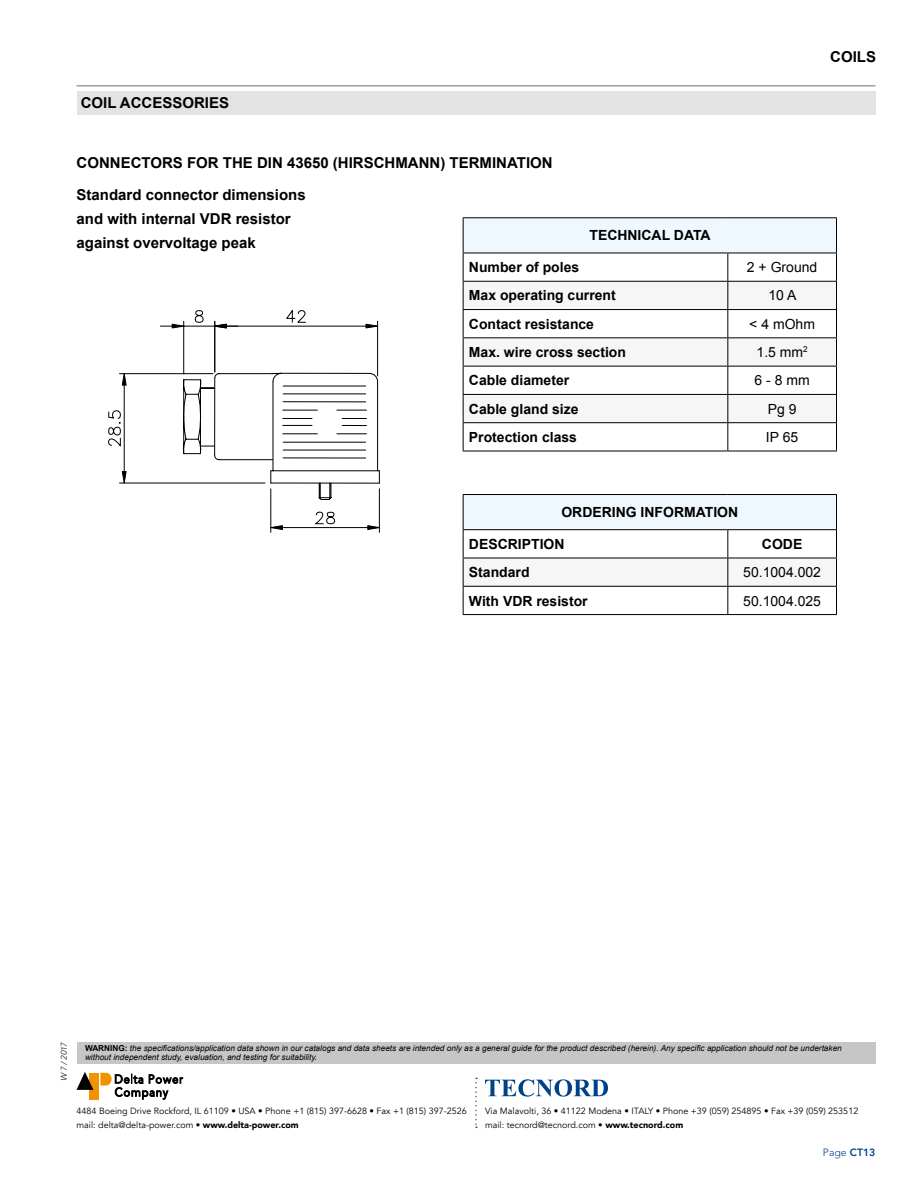
<style>
.page{position:relative;width:918px;height:1188px;background:#fff}
.page>*{position:absolute;margin:0;border:0;box-sizing:border-box;transform-origin:0 0}
.t1{font:700 15px/24px "Arial";color:#000}
.t2{font:700 13.95px "Arial";color:#000}
.t3{font:13.95px "Arial";color:#000}
.t4{font:300 10.5px "Avenir LT Std";color:#004289}
.t5{font:9px/13.5px "Avenir";color:#000}
.t6{font:italic 8.25px/9.9px "Arial";color:#000}
.t7{font:italic 300 8.25px "Avenir LT Std";color:#000}
.s1{font-weight:700;font-style:normal}
.s2{font-weight:900}
.s3{font-weight:800}
</style>
<div class="page">
<svg style="left:490px;top:1079px;width:118px;height:18px"></svg>
<svg style="left:475px;top:1078px;width:2px;height:50px"></svg>
<div style="left:77px;top:1043px;width:798px;height:21px;background:#c6c6c6"></div>
<div style="left:89px;top:1073px;width:10px;height:26px;background:#f39200"></div>
<svg style="left:77px;top:1072px;width:16px;height:18px"></svg>
<svg style="left:100px;top:1073px;width:84px;height:27px"></svg>
<div style="left:77px;top:91px;width:798px;height:23px;background:#e3e3e3"></div>
<hr style="left:77px;top:85px;width:798px;height:2px;background:#9d9d9c">
<hr style="left:124px;top:385px;width:1px;height:87px;background:#000">
<hr style="left:119px;top:483px;width:146px;height:1px;background:#000">
<hr style="left:119px;top:373px;width:94px;height:1px;background:#000">
<svg style="left:122px;top:373px;width:5px;height:13px"></svg>
<svg style="left:108px;top:410px;width:19px;height:74px"></svg>
<hr style="left:184px;top:326px;width:31px;height:1px;background:#000">
<hr style="left:183px;top:321px;width:1px;height:53px;background:#000">
<svg style="left:160px;top:310px;width:44px;height:19px"></svg>
<hr style="left:226px;top:326px;width:140px;height:1px;background:#000">
<hr style="left:377px;top:321px;width:1px;height:55px;background:#000">
<hr style="left:214px;top:321px;width:1px;height:51px;background:#000">
<svg style="left:211px;top:323px;width:27px;height:6px"></svg>
<svg style="left:285px;top:310px;width:94px;height:19px"></svg>
<svg style="left:183px;top:372px;width:197px;height:161px"></svg>
<div style="left:463px;top:218px;width:374px;height:35px;background:#eef8fe"></div>
<svg style="left:464px;top:254px;width:372px;height:197px"></svg>
<svg style="left:464px;top:282px;width:372px;height:140px;fill:#f6f6f6"></svg>
<hr style="left:463px;top:217px;width:265px;height:1px;background:#000">
<hr style="left:463px;top:218px;width:1px;height:35px;background:#000">
<hr style="left:728px;top:217px;width:109px;height:1px;background:#000">
<hr style="left:836px;top:218px;width:1px;height:35px;background:#000">
<hr style="left:463px;top:253px;width:265px;height:1px;background:#000">
<hr style="left:728px;top:253px;width:109px;height:1px;background:#000">
<hr style="left:463px;top:281px;width:265px;height:1px;background:#000">
<hr style="left:728px;top:281px;width:109px;height:1px;background:#000">
<hr style="left:463px;top:309px;width:265px;height:1px;background:#000">
<hr style="left:728px;top:309px;width:109px;height:1px;background:#000">
<hr style="left:463px;top:337px;width:265px;height:1px;background:#000">
<hr style="left:728px;top:337px;width:109px;height:1px;background:#000">
<hr style="left:463px;top:366px;width:265px;height:1px;background:#000">
<hr style="left:728px;top:366px;width:109px;height:1px;background:#000">
<hr style="left:463px;top:394px;width:265px;height:1px;background:#000">
<hr style="left:728px;top:394px;width:109px;height:1px;background:#000">
<hr style="left:463px;top:422px;width:265px;height:1px;background:#000">
<svg style="left:463px;top:253px;width:1px;height:198px"></svg>
<hr style="left:728px;top:422px;width:109px;height:1px;background:#000">
<svg style="left:727px;top:253px;width:1px;height:198px"></svg>
<svg style="left:836px;top:253px;width:1px;height:198px"></svg>
<hr style="left:463px;top:451px;width:265px;height:1px;background:#000">
<hr style="left:728px;top:451px;width:109px;height:1px;background:#000">
<div style="left:463px;top:495px;width:374px;height:35px;background:#eef8fe"></div>
<hr style="left:463px;top:494px;width:265px;height:1px;background:#000">
<hr style="left:463px;top:495px;width:1px;height:34px;background:#000">
<hr style="left:728px;top:494px;width:109px;height:1px;background:#000">
<hr style="left:836px;top:495px;width:1px;height:34px;background:#000">
<hr style="left:463px;top:529px;width:265px;height:1px;background:#000">
<hr style="left:728px;top:529px;width:109px;height:1px;background:#000">
<svg style="left:463px;top:530px;width:374px;height:84px"></svg>
<hr style="left:463px;top:614px;width:265px;height:1px;background:#000">
<hr style="left:728px;top:614px;width:109px;height:1px;background:#000">
<h1 class="t1" style="left:81px;top:91px;width:150px">COIL ACCESSORIES</h1>
<h1 class="t1" style="left:830px;top:45px;width:47px">COILS</h1>
<h1 class="t1" style="left:77px;top:151px;width:478px">CONNECTORS FOR THE DIN 43650 (HIRSCHMANN) TERMINATION</h1>
<h1 class="t1" style="left:77px;top:183px;width:231px">Standard connector dimensions and with internal VDR resistor against overvoltage peak</h1>
<h2 class="t2" style="left:589px;top:226px;width:123px">TECHNICAL DATA</h2>
<h2 class="t2" style="left:469px;top:258px;width:112px">Number of poles</h2>
<h2 class="t3" style="left:747px;top:258px;width:72px">2 + Ground</h2>
<h2 class="t2" style="left:469px;top:286px;width:148px">Max operating current</h2>
<h2 class="t3" style="left:769px;top:286px;width:29px">10 A</h2>
<h2 class="t2" style="left:469px;top:315px;width:127px">Contact resistance</h2>
<h2 class="t3" style="left:749px;top:315px;width:67px">&lt; 4 mOhm</h2>
<h2 class="t2" style="left:469px;top:343px;width:158px">Max. wire cross section</h2>
<h2 class="t3" style="left:757px;top:343px;width:53px">1.5 mm<sup>2</sup></h2>
<h2 class="t2" style="left:469px;top:371px;width:102px">Cable diameter</h2>
<h2 class="t3" style="left:755px;top:371px;width:57px">6 - 8 mm</h2>
<h2 class="t2" style="left:469px;top:400px;width:111px">Cable gland size</h2>
<h2 class="t3" style="left:768px;top:400px;width:30px">Pg 9</h2>
<h2 class="t2" style="left:469px;top:428px;width:110px">Protection class</h2>
<h2 class="t3" style="left:766px;top:428px;width:34px">IP 65</h2>
<h2 class="t2" style="left:561px;top:503px;width:178px">ORDERING INFORMATION</h2>
<h2 class="t2" style="left:469px;top:535px;width:97px">DESCRIPTION</h2>
<h2 class="t2" style="left:762px;top:535px;width:42px">CODE</h2>
<h2 class="t2" style="left:469px;top:563px;width:62px">Standard</h2>
<h2 class="t3" style="left:743px;top:563px;width:79px">50.1004.002</h2>
<h2 class="t2" style="left:469px;top:591px;width:120px">With VDR resistor</h2>
<h2 class="t3" style="left:743px;top:591px;width:79px">50.1004.025</h2>
<p class="t7" style="left:59px;top:1081px;width:40px;rotate:-90deg">W 7 / 2017</p>
<p class="t6" style="left:85px;top:1043px;width:758px"><span class="s1">WARNING:</span> the specifications/application data shown in our catalogs and data sheets are intended only as a general guide for the product described (herein). Any specific application should not be undertaken without independent study, evaluation, and testing for suitability.</p>
<p class="t5" style="left:77px;top:1104px;width:392px">4484 Boeing Drive Rockford, IL 61109 • USA • Phone +1 (815) 397-6628 • Fax +1 (815) 397-2526 mail: delta@delta-power.com • <span class="s2">www.delta-power.com</span></p>
<p class="t5" style="left:485px;top:1104px;width:375px">Via Malavolti, 36 • 41122 Modena • ITALY • Phone +39 (059) 254895 • Fax +39 (059) 253512 mail: tecnord@tecnord.com • <span class="s2">www.tecnord.com</span></p>
<p class="t4" style="left:823px;top:1146px;width:54px">Page <span class="s3">CT13</span></p>
</div>
